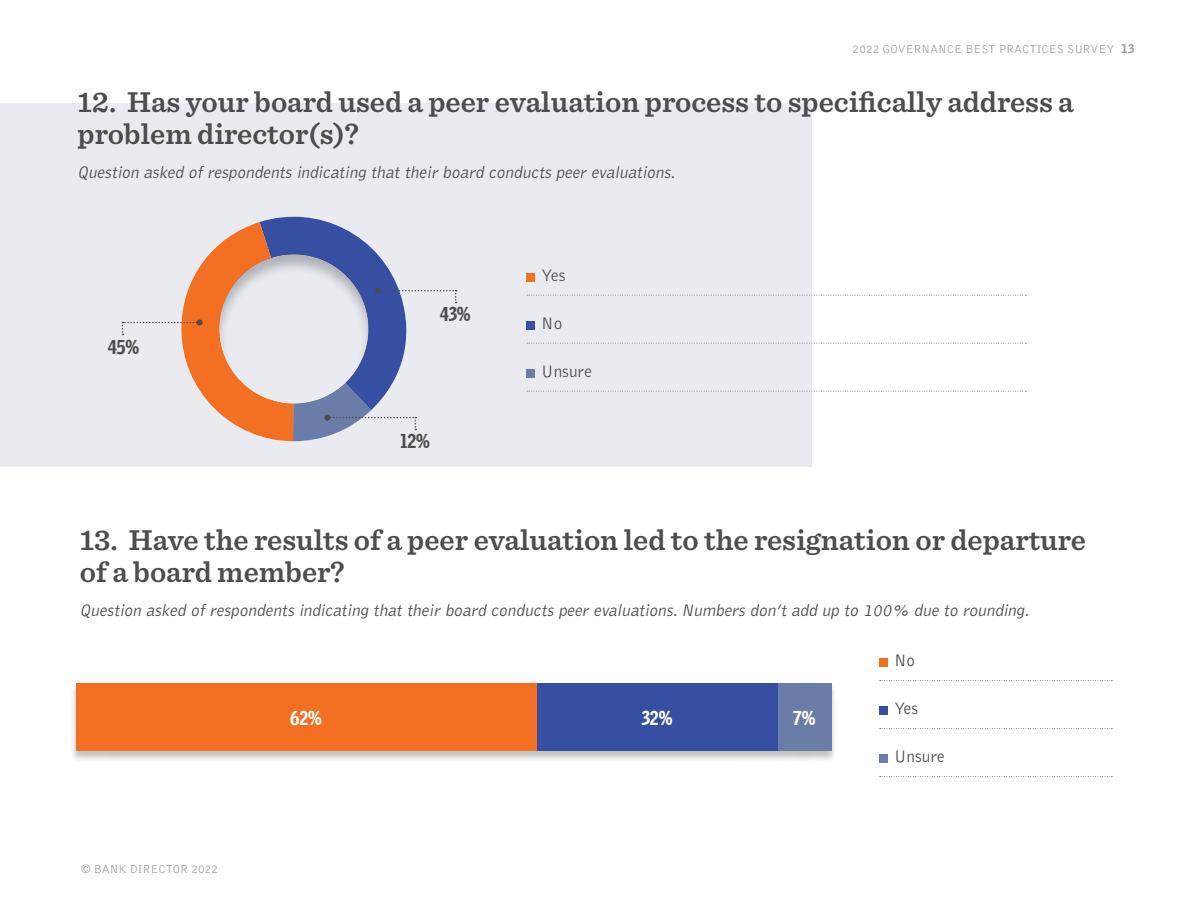
<style>
.page{position:relative;width:1188px;height:918px;background:#fff}
.page>*{position:absolute;margin:0;border:0;box-sizing:border-box;transform-origin:0 0}
.t1{font:600 30px/31.5px "Sentinel";color:#4d4d4f}
.t2{font:900 19.5px "Griffith Gothic Cond";color:#4d4d4f}
.t3{font:900 19.5px "Griffith Gothic Cond";color:#fff}
.t4{font:italic 300 17.25px "Bell Gothic Std";color:#4d4d4f}
.t5{font:300 17.25px "Bell Gothic Std";color:#4d4d4f}
.t6{font:300 12px "Bell Gothic Std";color:#9d9fa2}
.s1{font-weight:900}
</style>
<div class="page">
<div style="left:0;top:104px;width:811px;height:363px;background:#eaebf1"></div>
<svg style="left:527px;top:295px;width:499px;height:1px"></svg>
<svg style="left:527px;top:343px;width:499px;height:1px"></svg>
<svg style="left:527px;top:391px;width:499px;height:1px"></svg>
<div style="left:526px;top:273px;width:8px;height:8px;background:#f36f21"></div>
<div style="left:526px;top:321px;width:8px;height:8px;background:#374fa2"></div>
<div style="left:526px;top:369px;width:8px;height:8px;background:#6a7ca8"></div>
<svg style="left:122px;top:216px;width:335px;height:225px"></svg>
<div style="left:204px;top:244px;width:178px;height:163px;background:#000;opacity:.25"></div>
<svg style="left:880px;top:680px;width:232px;height:1px"></svg>
<svg style="left:880px;top:728px;width:232px;height:1px"></svg>
<svg style="left:880px;top:776px;width:232px;height:1px"></svg>
<div style="left:879px;top:658px;width:8px;height:8px;background:#f36f21"></div>
<div style="left:879px;top:706px;width:8px;height:8px;background:#374fa2"></div>
<div style="left:879px;top:754px;width:8px;height:8px;background:#6a7ca8"></div>
<div style="left:70px;top:682px;width:768px;height:80px;background:#000;opacity:.25"></div>
<div style="left:777px;top:683px;width:54px;height:68px;background:#6a7ca8"></div>
<div style="left:536px;top:683px;width:242px;height:68px;background:#374fa2"></div>
<div style="left:76px;top:683px;width:460px;height:68px;background:#f36f21"></div>
<p class="t6" style="left:853px;top:43px;width:284px">2022 GOVERNANCE BEST PRACTICES SURVEY <span class="s1">13</span></p>
<h1 class="t1" style="left:78px;top:85px;width:998px">12. Has your board used a peer evaluation process to specifically address a problem director(s)?</h1>
<p class="t4" style="left:78px;top:164px;width:603px">Question asked of respondents indicating that their board conducts peer evaluations.</p>
<p class="t2" style="left:108px;top:336px;width:33px">45%</p>
<p class="t2" style="left:440px;top:303px;width:32px">43%</p>
<p class="t2" style="left:401px;top:430px;width:31px">12%</p>
<p class="t5" style="left:541px;top:266px;width:26px">Yes</p>
<p class="t5" style="left:541px;top:314px;width:23px">No</p>
<p class="t5" style="left:541px;top:362px;width:52px">Unsure</p>
<h1 class="t1" style="left:80px;top:523px;width:1008px">13. Have the results of a peer evaluation led to the resignation or departure of a board member?</h1>
<p class="t4" style="left:80px;top:601px;width:954px">Question asked of respondents indicating that their board conducts peer evaluations.Numbers don’t add up to 100% due to rounding.</p>
<p class="t5" style="left:894px;top:652px;width:23px">No</p>
<p class="t5" style="left:894px;top:700px;width:26px">Yes</p>
<p class="t5" style="left:894px;top:748px;width:52px">Unsure</p>
<p class="t3" style="left:290px;top:707px;width:33px">62%</p>
<p class="t3" style="left:642px;top:707px;width:32px">32%</p>
<p class="t3" style="left:793px;top:707px;width:24px">7%</p>
<p class="t6" style="left:81px;top:863px;width:139px">© BANK DIRECTOR 2022</p>
</div>
